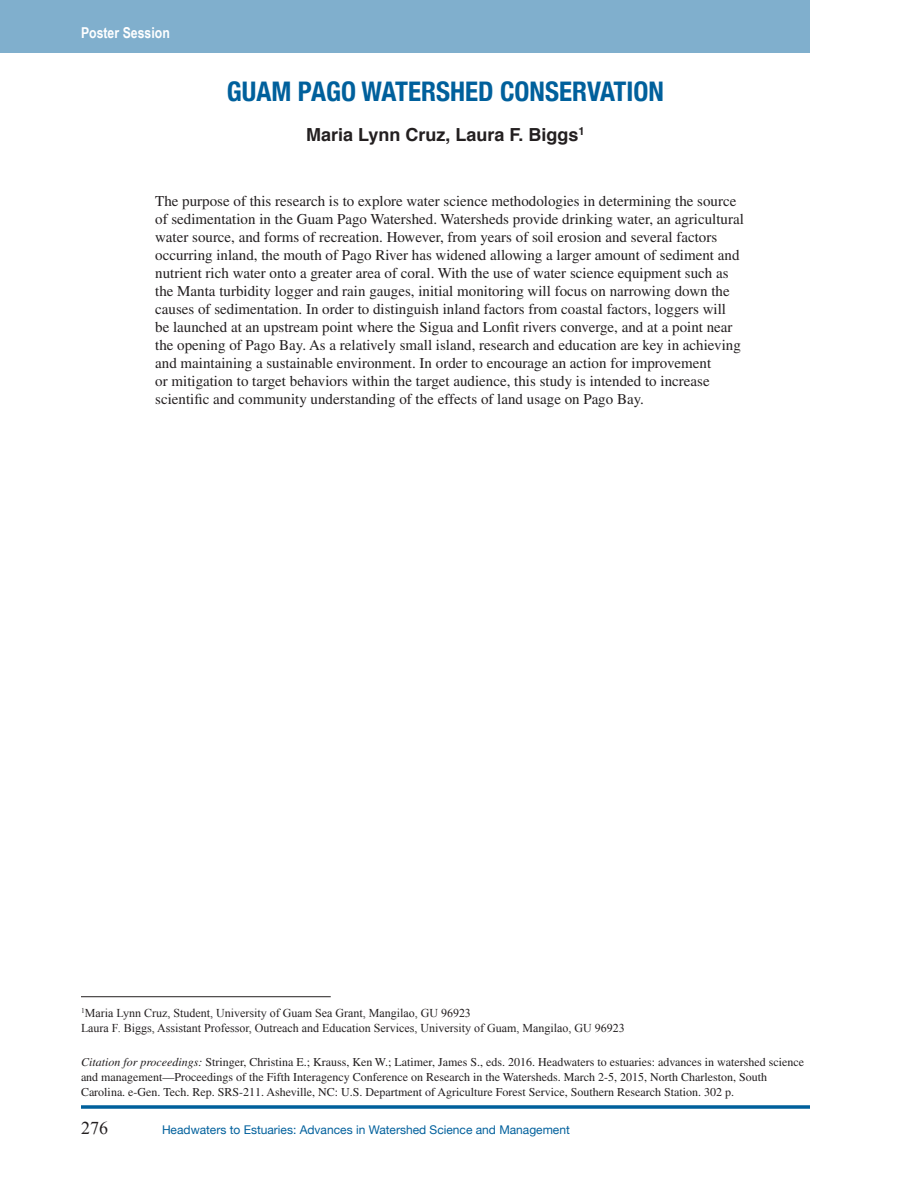
<style>
.page{position:relative;width:918px;height:1188px;background:#fff}
.page>*{position:absolute;margin:0;border:0;box-sizing:border-box;transform-origin:0 0}
.paper_title{font:700 condensed 27px "Helvetica Neue";color:#00609c}
.author{font:700 18px "Helvetica";color:#231f20}
.t1{font:18px "Times New Roman";color:#231f20}
.body_text_1_col{font:15px/18px "Times LT Std";color:#231f20}
.t2{font:700 15px "Arial Narrow";color:#fff}
.t3{font:12px/15px "Times LT Std";color:#231f20}
.author_footnote_2nd{font:12px "Times New Roman";color:#231f20}
.author_footnote_1st{font:12px "Times New Roman";color:#231f20}
.t4{font:12px "Helvetica Neue";color:#00609c}
.s1{font-style:italic}
</style>
<div class="page">
<div style="left:0;top:0;width:810px;height:53px;background:#80afcd"></div>
<hr style="left:81px;top:1106px;width:729px;height:2px;background:#00609c">
<hr style="left:81px;top:996px;width:250px;height:1px;background:#231f20">
<p class="t2" style="left:81px;top:21px;width:90px">Poster Session</p>
<p class="paper_title" style="left:227px;top:69px;width:439px">GUAM PAGO WATERSHED CONSERVATION</p>
<p class="author" style="left:306px;top:120px;width:280px">Maria Lynn Cruz, Laura F. Biggs<sup>1</sup></p>
<p class="body_text_1_col" style="left:155px;top:192px;width:590px">The purpose of this research is to explore water science methodologies in determining the source of sedimentation in the Guam Pago Watershed. Watersheds provide drinking water, an agricultural water source, and forms of recreation. However, from years of soil erosion and several factors occurring inland, the mouth of Pago River has widened allowing a larger amount of sediment and nutrient rich water onto a greater area of coral. With the use of water science equipment such as the Manta turbidity logger and rain gauges, initial monitoring will focus on narrowing down the causes of sedimentation. In order to distinguish inland factors from coastal factors, loggers will be launched at an upstream point where the Sigua and Lonfit rivers converge, and at a point near the opening of Pago Bay. As a relatively small island, research and education are key in achieving and maintaining a sustainable environment. In order to encourage an action for improvement<br>or mitigation to target behaviors within the target audience, this study is intended to increase scientific and community understanding of the effects of land usage on Pago Bay.</p>
<p class="author_footnote_1st" style="left:81px;top:1005px;width:391px"><sup>1</sup>Maria Lynn Cruz, Student, University of Guam Sea Grant, Mangilao, GU 96923</p>
<p class="author_footnote_2nd" style="left:81px;top:1019px;width:545px">Laura F. Biggs, Assistant Professor, Outreach and Education Services, University of Guam, Mangilao, GU 96923</p>
<p class="t3" style="left:81px;top:1054px;width:725px"><span class="s1">Citation for proceedings:</span> Stringer, Christina E.; Krauss, Ken W.; Latimer, James S., eds. 2016. Headwaters to estuaries: advances in watershed science and management—Proceedings of the Fifth Interagency Conference on Research in the Watersheds. March 2-5, 2015, North Charleston, South<br>Carolina. e-Gen. Tech. Rep. SRS-211. Asheville, NC: U.S. Department of Agriculture Forest Service, Southern Research Station. 302 p.</p>
<p class="t1" style="left:81px;top:1116px;width:28px">276</p>
<p class="t4" style="left:162px;top:1121px;width:409px">Headwaters to Estuaries: Advances in Watershed Science and Management</p>
</div>
